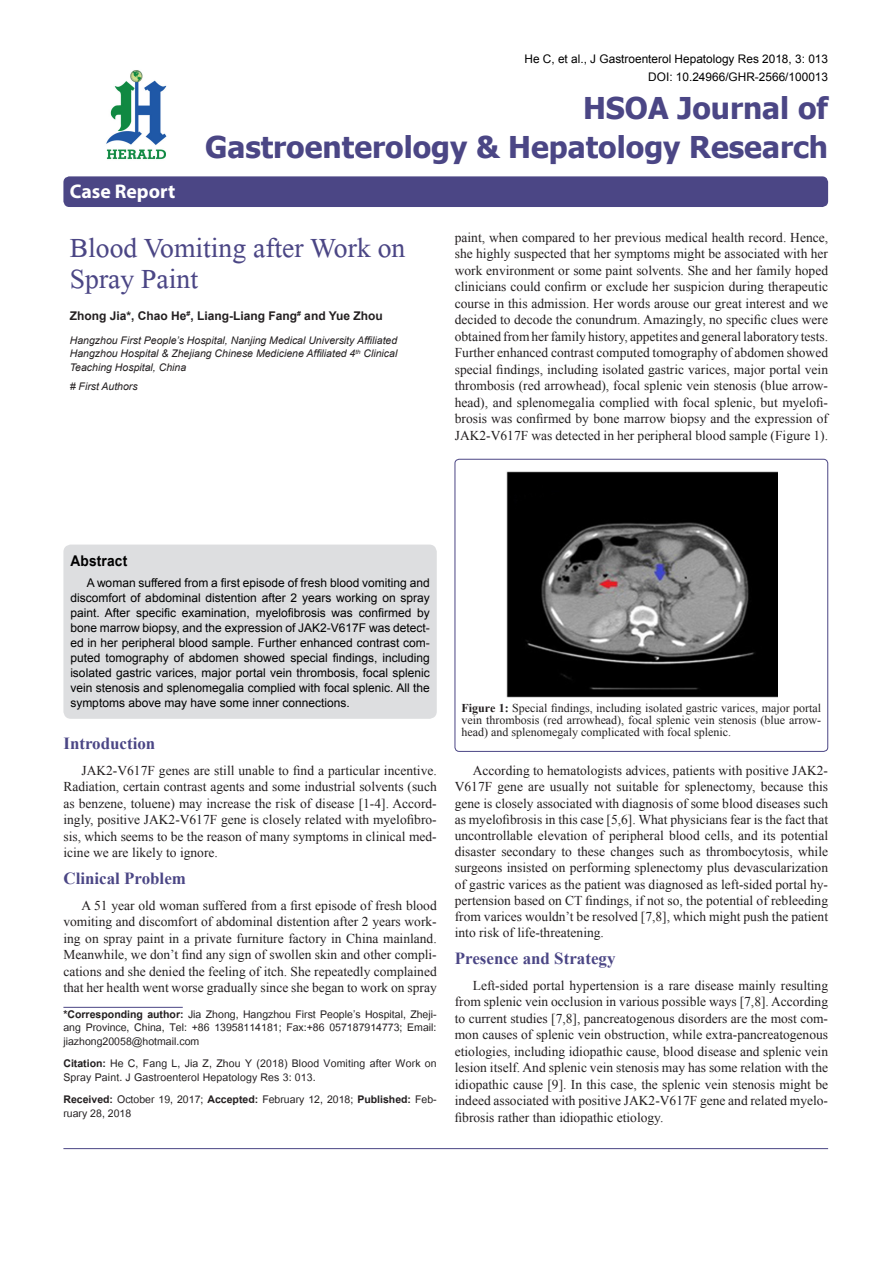
<style>
.page{position:relative;width:893px;height:1263px;background:#fff}
.page>*{position:absolute;margin:0;border:0;box-sizing:border-box;transform-origin:0 0}
.t1{font:41.25px/31.5px "Microsoft Himalaya";color:#4b4685}
.Journal_Name{font:700 30px "Tahoma";color:#4b4685}
.Atricle_Type{font:700 19.8px "Myriad Hebrew";color:#fff}
.Headdings{font:700 16.95px "Times New Roman";color:#4b4685}
.Abstract{font:700 14.85px "Arial";letter-spacing:.015em;color:#000;scale:.93 1}
.t2{font:14.7px/13.5px "Utsaah";color:#231f20}
.Text{font:13.5px/16.5px "Times New Roman";color:#231f20;text-align:justify}
.Abstract_Text{font:12px/15px "Arial";color:#000;text-align:justify}
.Legend{font:12px/12px "Times New Roman";color:#231f20;text-align:justify}
.Authors{font:700 12px "Arial";color:#231f20}
.Author_Citation{font:11.85px "Arial";color:#000}
.Affiliation{font:italic 10.5px/13.5px "Arial";color:#231f20;text-align:justify}
.s1{font-weight:700}
</style>
<div class="page">
<div style="left:63px;top:176px;width:765px;height:31px;background:#4b4685;border-radius:6px"></div>
<hr style="left:63px;top:1007px;width:120px;height:1px;background:#4b4685">
<img style="left:106px;top:70px;width:61px;height:90px">
<hr style="left:63px;top:1148px;width:765px;height:1px;background:#4b4685">
<div style="left:63px;top:545px;width:374px;height:174px;background:#dddee0;border-radius:8px"></div>
<div style="left:455px;top:459px;width:373px;height:293px;border:1px solid #4b4685;border-radius:4px"></div>
<img style="left:506px;top:471px;width:272px;height:227px">
<p class="Atricle_Type" style="left:70px;top:180px;width:107px">Case Report</p>
<p class="Author_Citation" style="left:524px;top:51px;width:305px">He C, et al., J Gastroenterol Hepatology Res 2018, 3: 013</p>
<p class="Author_Citation" style="left:648px;top:69px;width:181px">DOI: 10.24966/GHR-2566/100013</p>
<p class="Journal_Name" style="left:583px;top:87px;width:247px">HSOA Journal of</p>
<p class="Journal_Name" style="left:205px;top:126px;width:625px">Gastroenterology &amp; Hepatology Research</p>
<p class="t1" style="left:70px;top:227px;width:337px">Blood Vomiting after Work on<br>Spray Paint</p>
<p class="Authors" style="left:70px;top:308px;width:314px">Zhong Jia*, Chao He<sup>#</sup>, Liang-Liang Fang<sup>#</sup> and Yue Zhou</p>
<p class="Affiliation" style="left:70px;top:333px;width:329px">Hangzhou First People’s Hospital, Nanjing Medical University Affiliated Hangzhou Hospital &amp; Zhejiang Chinese Mediciene Affiliated 4<sup>th</sup> Clinical Teaching Hospital, China</p>
<p class="Affiliation" style="left:70px;top:380px;width:69px"># First Authors</p>
<p class="Text" style="left:455px;top:229px;width:375px">paint, when compared to her previous medical health record. Hence, she highly suspected that her symptoms might be associated with her work environment or some paint solvents. She and her family hoped clinicians could confirm or exclude her suspicion during therapeutic course in this admission. Her words arouse our great interest and we decided to decode the conundrum. Amazingly, no specific clues were obtained from her family history, appetites and general laboratory tests.<br>Further enhanced contrast computed tomography of abdomen showed special findings, including isolated gastric varices, major portal vein thrombosis (red arrowhead), focal splenic vein stenosis (blue arrow&shy;head), and splenomegalia complied with focal splenic, but myelofi&shy;brosis was confirmed by bone marrow biopsy and the expression of JAK2-V617F was detected in her peripheral blood sample (Figure 1).</p>
<p class="Abstract" style="left:70px;top:551px;width:63px">Abstract</p>
<p class="Abstract_Text" style="left:70px;top:575px;width:361px;text-indent:16px">A woman suffered from a first episode of fresh blood vomiting and discomfort of abdominal distention after 2 years working on spray paint. After specific examination, myelofibrosis was confirmed by bone marrow biopsy, and the expression of JAK2-V617F was detect&shy;ed in her peripheral blood sample. Further enhanced contrast com&shy;puted tomography of abdomen showed special findings, including isolated gastric varices, major portal vein thrombosis, focal splenic vein stenosis and splenomegalia complied with focal splenic. All the symptoms above may have some inner connections.</p>
<p class="Headdings" style="left:63px;top:732px;width:93px">Introduction</p>
<p class="Text" style="left:63px;top:761px;width:375px;text-indent:18px">JAK2-V617F genes are still unable to find a particular incentive.<br>Radiation, certain contrast agents and some industrial solvents (such as benzene, toluene) may increase the risk of disease [1-4]. Accord&shy;ingly, positive JAK2-V617F gene is closely related with myelofibro&shy;sis, which seems to be the reason of many symptoms in clinical med&shy;icine we are likely to ignore.</p>
<p class="Headdings" style="left:63px;top:867px;width:124px">Clinical Problem</p>
<p class="Text" style="left:63px;top:896px;width:375px;text-indent:18px">A 51 year old woman suffered from a first episode of fresh blood vomiting and discomfort of abdominal distention after 2 years work&shy;ing on spray paint in a private furniture factory in China mainland.<br>Meanwhile, we don’t find any sign of swollen skin and other compli&shy;cations and she denied the feeling of itch. She repeatedly complained that her health went worse gradually since she began to work on spray</p>
<p class="t2" style="left:63px;top:1008px;width:375px;text-align:justify"><span class="s1">*Corresponding author:</span> Jia Zhong, Hangzhou First People’s Hospital, Zheji&shy;ang Province, China, Tel: +86 13958114181; Fax:+86 057187914773; Email: jiazhong20058@hotmail.com</p>
<p class="t2" style="left:63px;top:1058px;width:375px"><span class="s1">Citation:</span> He C, Fang L, Jia Z, Zhou Y (2018) Blood Vomiting after Work on<br>Spray Paint. J Gastroenterol Hepatology Res 3: 013.</p>
<p class="t2" style="left:63px;top:1094px;width:375px"><span class="s1">Received:</span> October 19, 2017; <span class="s1">Accepted:</span> February 12, 2018; <span class="s1">Published:</span> Feb&shy;ruary 28, 2018</p>
<p class="Legend" style="left:462px;top:702px;width:361px"><span class="s1">Figure 1:</span> Special findings, including isolated gastric varices, major portal vein thrombosis (red arrowhead), focal splenic vein stenosis (blue arrow&shy;head) and splenomegaly complicated with focal splenic.</p>
<p class="Text" style="left:455px;top:762px;width:375px;text-indent:18px">According to hematologists advices, patients with positive JAK2- V617F gene are usually not suitable for splenectomy, because this gene is closely associated with diagnosis of some blood diseases such as myelofibrosis in this case [5,6]. What physicians fear is the fact that uncontrollable elevation of peripheral blood cells, and its potential disaster secondary to these changes such as thrombocytosis, while surgeons insisted on performing splenectomy plus devascularization of gastric varices as the patient was diagnosed as left-sided portal hy&shy;pertension based on CT findings, if not so, the potential of rebleeding from varices wouldn’t be resolved [7,8], which might push the patient into risk of life-threatening.</p>
<p class="Headdings" style="left:455px;top:947px;width:162px">Presence and Strategy</p>
<p class="Text" style="left:455px;top:977px;width:375px;text-indent:18px">Left-sided portal hypertension is a rare disease mainly resulting from splenic vein occlusion in various possible ways [7,8]. According to current studies [7,8], pancreatogenous disorders are the most com&shy;mon causes of splenic vein obstruction, while extra-pancreatogenous etiologies, including idiopathic cause, blood disease and splenic vein lesion itself. And splenic vein stenosis may has some relation with the idiopathic cause [9]. In this case, the splenic vein stenosis might be indeed associated with positive JAK2-V617F gene and related myelo&shy;fibrosis rather than idiopathic etiology.</p>
</div>
